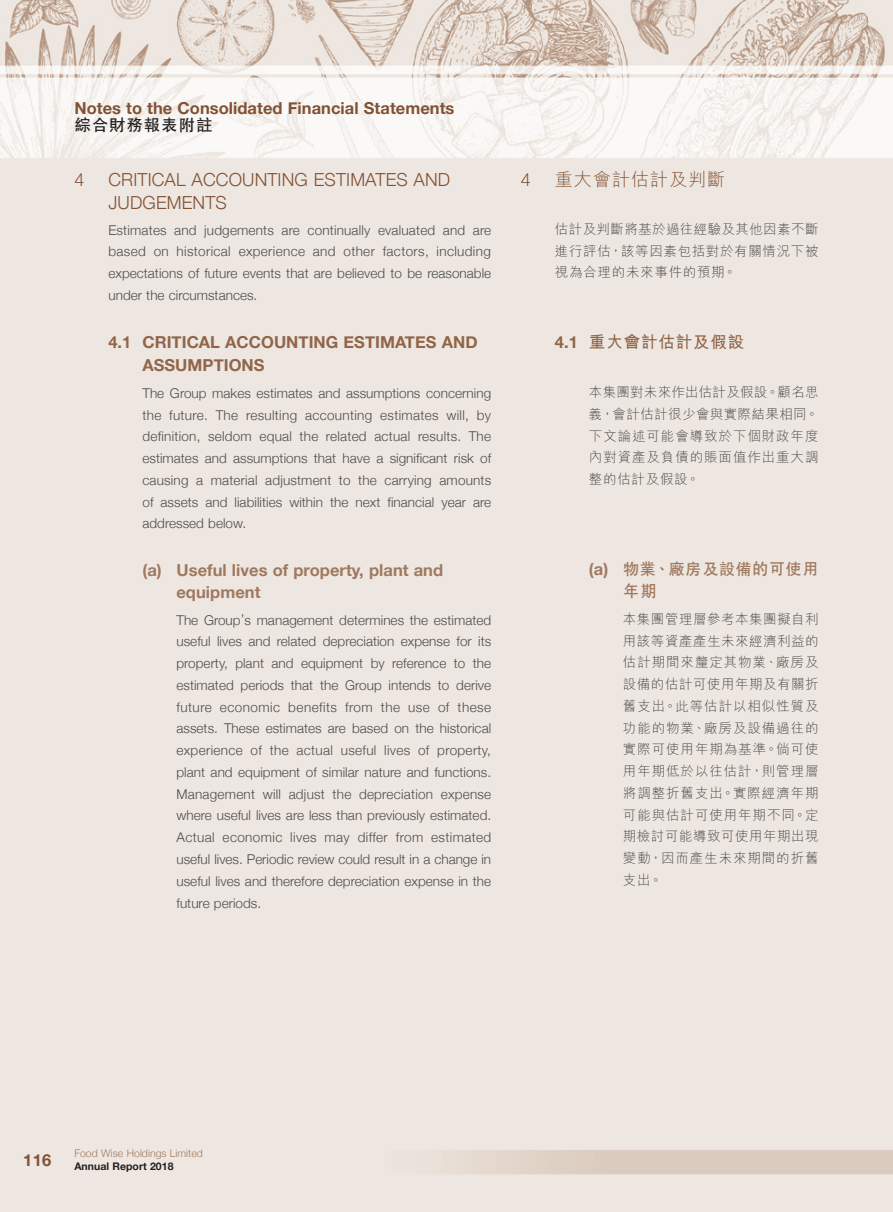
<style>
.page{position:relative;width:893px;height:1212px;background:#fff}
.page>*{position:absolute;margin:0;border:0;box-sizing:border-box;transform-origin:0 0}
.Heading_1{font:300 18px/22.5px "Helvetica Neue";letter-spacing:.01em;color:#815235}
.C_Heading_1{font:300 18px "M Hei HK";letter-spacing:.06em;color:#815235}
.C_Heading_1-2{font:300 18px "Helvetica Neue";color:#815235}
.t1{font:700 16.5px "Helvetica Neue";letter-spacing:.005em;color:#815235}
.Heading_2{font:700 16.5px/22.5px "Helvetica Neue";letter-spacing:.005em;color:#916549}
.Heading_3{font:700 16.5px/21.8px "Helvetica Neue";letter-spacing:.005em;color:#9f795f}
.C_Heading_3{font:700 16.5px/21.8px "C Hei 2 HK";letter-spacing:.01em;color:#9f795f}
.C_Heading_2{font:700 16.5px "M Hei HK";letter-spacing:.055em;color:#916549}
.t2{font:700 16.5px "C Hei 2 HK";letter-spacing:.055em;color:#231f20}
.Body_Text{font:300 13.5px/21.8px "Helvetica Neue";letter-spacing:.005em;color:#4b4c4d;text-align:justify}
.C_Body_Text{font:300 13.5px/21.8px "M Hei HK";letter-spacing:.055em;color:#4b4c4d;text-align:justify}
.t3{font:300 10.5px "Helvetica Neue";letter-spacing:.005em;color:#9f795f}
.t4{font:700 10.5px "Helvetica Neue";letter-spacing:.005em;color:#231f20}
.s1{font-family:"Helvetica Neue"}
</style>
<div class="page">
<img style="left:0;top:0;width:893px;height:1212px">
<p class="t1" style="left:74px;top:95px;width:382px">Notes to the Consolidated Financial Statements</p>
<p class="t2" style="left:74px;top:116px;width:140px">綜合財務報表附註</p>
<p class="Heading_1" style="left:74px;top:167px;width:12px">4</p>
<p class="Heading_1" style="left:108px;top:167px;width:343px">CRITICAL ACCOUNTING ESTIMATES AND<br>JUDGEMENTS</p>
<p class="Body_Text" style="left:108px;top:218px;width:384px">Estimates and judgements are continually evaluated and are based on historical experience and other factors, including expectations of future events that are believed to be reasonable under the circumstances.</p>
<p class="Heading_2" style="left:142px;top:332px;width:337px;text-indent:-34px">4.1 CRITICAL ACCOUNTING ESTIMATES AND<br>ASSUMPTIONS</p>
<p class="Body_Text" style="left:142px;top:381px;width:350px">The Group makes estimates and assumptions concerning the future. The resulting accounting estimates will, by definition, seldom equal the related actual results. The estimates and assumptions that have a significant risk of causing a material adjustment to the carrying amounts of assets and liabilities within the next financial year are addressed below.</p>
<p class="Heading_3" style="left:176px;top:560px;width:268px;text-indent:-34px">(a) Useful lives of property, plant and equipment</p>
<p class="Body_Text" style="left:176px;top:608px;width:316px">The Group’s management determines the estimated useful lives and related depreciation expense for its property, plant and equipment by reference to the estimated periods that the Group intends to derive future economic benefits from the use of these assets. These estimates are based on the historical experience of the actual useful lives of property, plant and equipment of similar nature and functions.<br>Management will adjust the depreciation expense where useful lives are less than previously estimated.<br>Actual economic lives may differ from estimated useful lives. Periodic review could result in a change in useful lives and therefore depreciation expense in the future periods.</p>
<p class="C_Heading_1-2" style="left:521px;top:165px;width:12px">4</p>
<p class="C_Heading_1" style="left:555px;top:170px;width:172px">重大會計估計及判斷</p>
<p class="C_Body_Text" style="left:555px;top:218px;width:265px">估計及判斷將基於過往經驗及其他因素不斷進行評估，該等因素包括對於有關情況下被視為合理的未來事件的預期。</p>
<p class="C_Heading_2" style="left:555px;top:330px;width:191px"><span class="s1">4.1</span> 重大會計估計及假設</p>
<p class="C_Body_Text" style="left:589px;top:381px;width:231px">本集團對未來作出估計及假設。顧名思義，會計估計很少會與實際結果相同。下文論述可能會導致於下個財政年度內對資產及負債的賬面值作出重大調整的估計及假設。</p>
<p class="C_Heading_3" style="left:623px;top:558px;width:197px;text-indent:-34px"><span class="s1">(a)</span> 物業、廠房及設備的可使用年期</p>
<p class="C_Body_Text" style="left:623px;top:608px;width:197px">本集團管理層參考本集團擬自利用該等資產產生未來經濟利益的估計期間來釐定其物業、廠房及設備的估計可使用年期及有關折舊支出。此等估計以相似性質及功能的物業、廠房及設備過往的實際可使用年期為基準。倘可使用年期低於以往估計，則管理層將調整折舊支出。實際經濟年期可能與估計可使用年期不同。定期檢討可能導致可使用年期出現變動，因而產生未來期間的折舊支出。</p>
<p class="t1" style="left:23px;top:1147px;width:30px">116</p>
<p class="t3" style="left:74px;top:1144px;width:130px">Food Wise Holdings Limited</p>
<p class="t4" style="left:74px;top:1158px;width:101px">Annual Report 2018</p>
</div>
